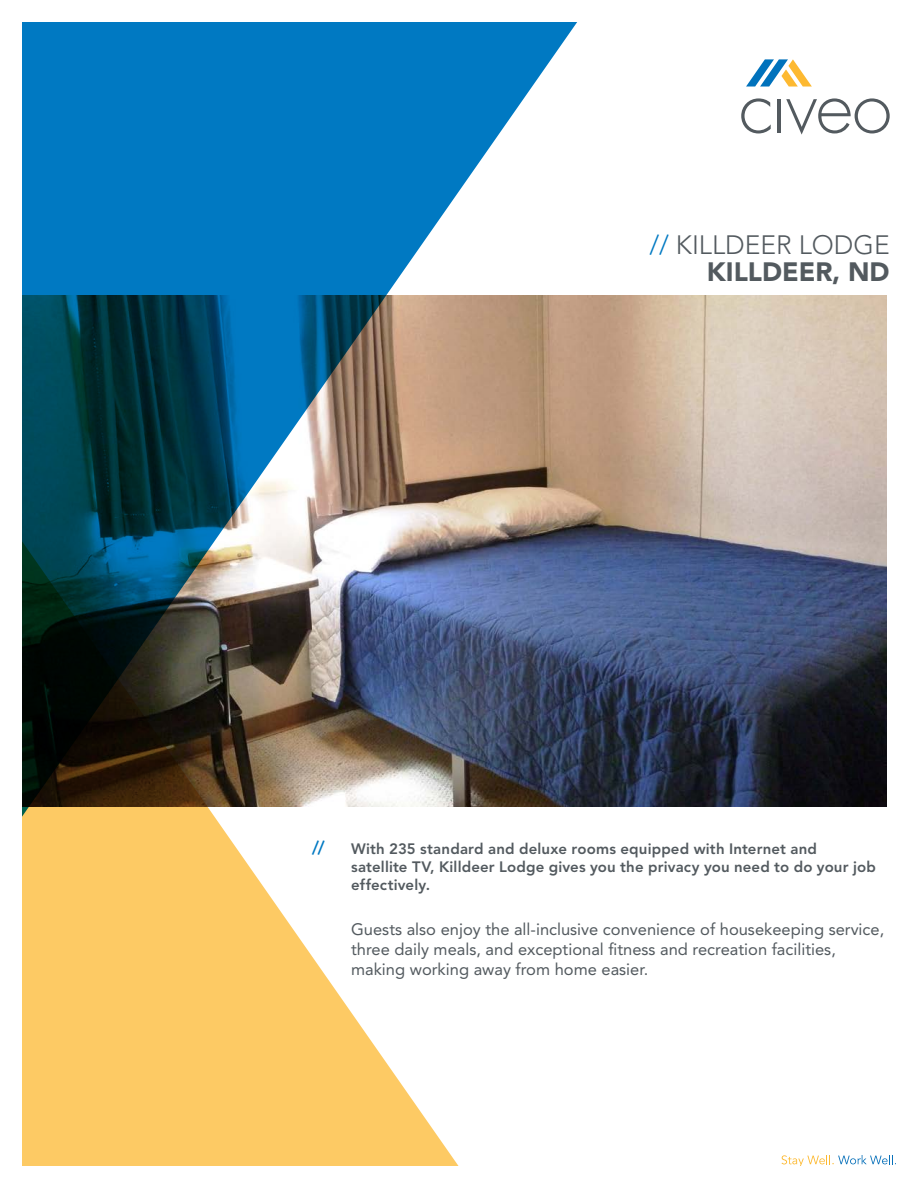
<style>
.page{position:relative;width:918px;height:1188px;background:#fff}
.page>*{position:absolute;margin:0;border:0;box-sizing:border-box;transform-origin:0 0}
.t1{font:300 26.4px "Avenir LT Std";color:#535a5f}
.t2{font:900 26.4px "Avenir LT Std";color:#535a5f}
.Mast{font:800 18px "Avenir LT Std";color:#0079c2}
.Reservation_Details{font:16.5px/19.8px "Avenir LT Std";color:#535a5f}
.Mast-2{font:800 15px/18px "Avenir LT Std";letter-spacing:.01em;color:#535a5f}
.s1{color:#0079c2}
</style>
<div class="page">
<img style="left:611px;top:296px;width:276px;height:511px">
<svg style="left:22px;top:22px;width:589px;height:785px;background:#4780a1"></svg>
<img style="left:22px;top:481px;width:471px;height:685px">
<svg style="left:782px;top:1155px;width:114px;height:11px"></svg>
<svg style="left:741px;top:98px;width:30px;height:35px"></svg>
<hr style="left:777px;top:99px;width:3px;height:34px;background:#535a5f">
<svg style="left:786px;top:98px;width:104px;height:37px"></svg>
<svg style="left:746px;top:59px;width:66px;height:28px"></svg>
<p class="t1" style="left:650px;top:230px;width:242px"><span class="s1">//</span> KILLDEER LODGE</p>
<p class="t2" style="left:707px;top:256px;width:184px">KILLDEER, ND</p>
<p class="Mast" style="left:312px;top:837px;width:14px">//</p>
<p class="Mast-2" style="left:351px;top:839px;width:526px">With 235 standard and deluxe rooms equipped with Internet and satellite TV, Killdeer Lodge gives you the privacy you need to do your job effectively.</p>
<p class="Reservation_Details" style="left:351px;top:920px;width:535px">Guests also enjoy the all-inclusive convenience of housekeeping service, three daily meals, and exceptional fitness and recreation facilities, making working away from home easier.</p>
</div>
